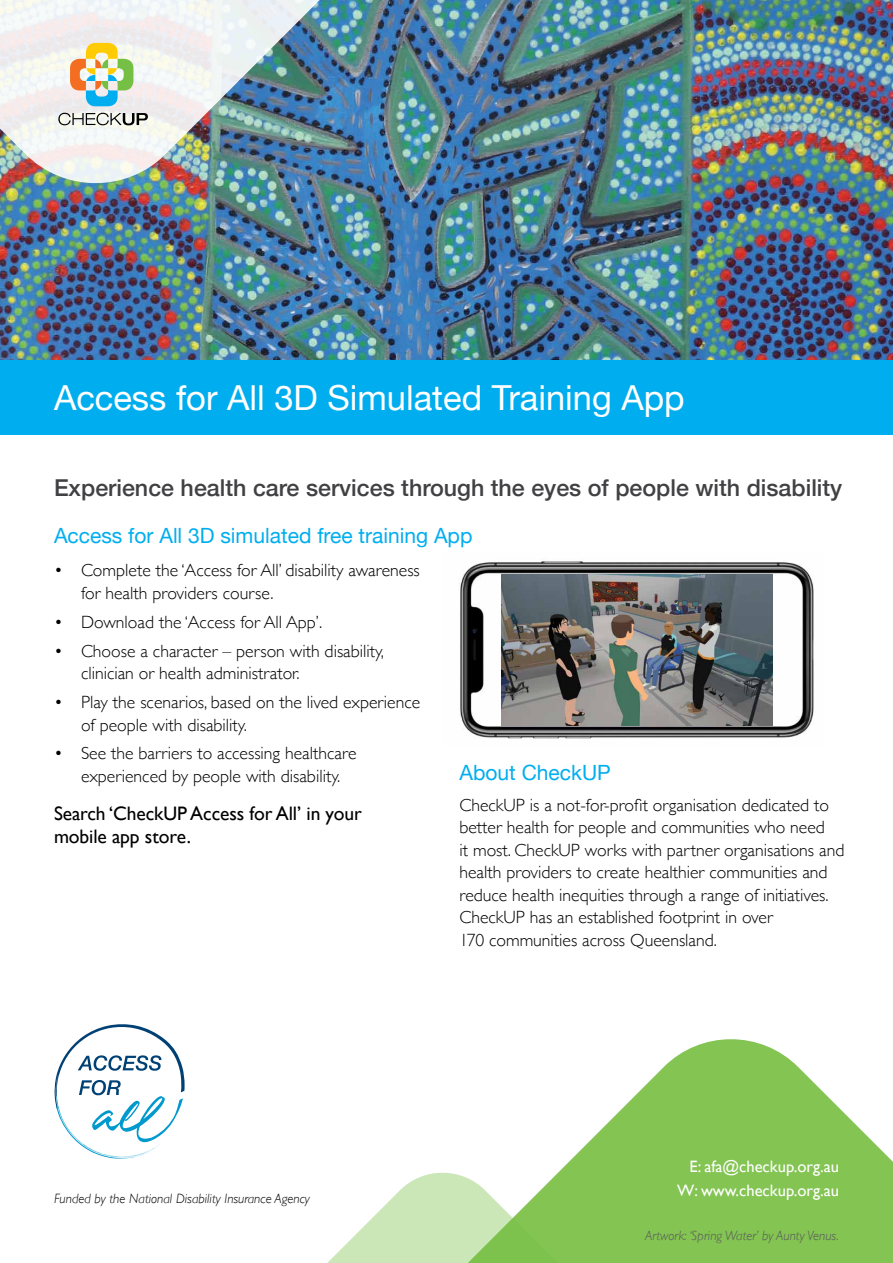
<style>
.page{position:relative;width:893px;height:1263px;background:#fff}
.page>*{position:absolute;margin:0;border:0;box-sizing:border-box;transform-origin:0 0}
.t1{font:34.5px "Helvetica Neue";color:#fff}
.t2{font:500 23.25px "Helvetica Neue";color:#414042}
.t3{font:21px "Helvetica Neue";color:#00aeef}
.t4{font:19.5px/23.2px "Gill Sans";letter-spacing:-.005em;color:#000}
.t5{font:300 17.7px/22.5px "Gill Sans";color:#000}
.t6{font:16.5px/24.5px "Gill Sans";color:#fff;text-align:right}
.t7{font:italic 300 13.5px "Gill Sans";color:#000}
.t8{font:italic 300 13.5px "Gill Sans";color:#58595b}
</style>
<div class="page">
<img style="left:0;top:185px;width:893px;height:175px">
<img style="left:0;top:0;width:893px;height:185px">
<svg style="left:70px;top:43px;width:63px;height:63px"></svg>
<svg style="left:58px;top:113px;width:90px;height:12px"></svg>
<div style="left:0;top:360px;width:893px;height:75px;background:#00aeef"></div>
<img style="left:460px;top:561px;width:354px;height:178px">
<img style="left:502px;top:574px;width:270px;height:152px">
<svg style="left:560px;top:1039px;width:333px;height:224px;fill:#83c452"></svg>
<svg style="left:327px;top:1171px;width:471px;height:92px;fill:#83c452"></svg>
<svg style="left:54px;top:1024px;width:131px;height:135px"></svg>
<h1 class="t1" style="left:54px;top:372px;width:632px">Access for All 3D Simulated Training App</h1>
<h2 class="t2" style="left:54px;top:469px;width:790px">Experience health care services through the eyes of people with disability</h2>
<p class="t3" style="left:54px;top:520px;width:420px">Access for All 3D simulated free training App</p>
<p class="t5" style="left:81px;top:558px;width:340px;text-indent:-27px">• Complete the ‘Access for All’ disability awareness for health providers course.</p>
<p class="t5" style="left:54px;top:610px;width:270px">• Download the ‘Access for All App’.</p>
<p class="t5" style="left:81px;top:639px;width:305px;text-indent:-27px">• Choose a character – person with disability, clinician or health administrator.</p>
<p class="t5" style="left:81px;top:690px;width:341px;text-indent:-27px">• Play the scenarios, based on the lived experience of people with disability.</p>
<p class="t5" style="left:81px;top:741px;width:277px;text-indent:-27px">• See the barriers to accessing healthcare experienced by people with disability.</p>
<p class="t4" style="left:54px;top:802px;width:309px">Search ‘CheckUP Access for All’ in your mobile app store.</p>
<p class="t3" style="left:459px;top:757px;width:153px">About CheckUP</p>
<p class="t5" style="left:459px;top:793px;width:386px">CheckUP is a not-for-profit organisation dedicated to better health for people and communities who need<br>it most. CheckUP works with partner organisations and health providers to create healthier communities and reduce health inequities through a range of initiatives.<br>CheckUP has an established footprint in over<br>170 communities across Queensland.</p>
<p class="t7" style="left:54px;top:1191px;width:257px">Funded by the National Disability Insurance Agency</p>
<p class="t6" style="left:677px;top:1154px;width:163px">E: afa@checkup.org.au<br>W: www.checkup.org.au</p>
<p class="t8" style="left:645px;top:1228px;width:195px">Artwork: ‘Spring Water’ by Aunty Venus.</p>
</div>
